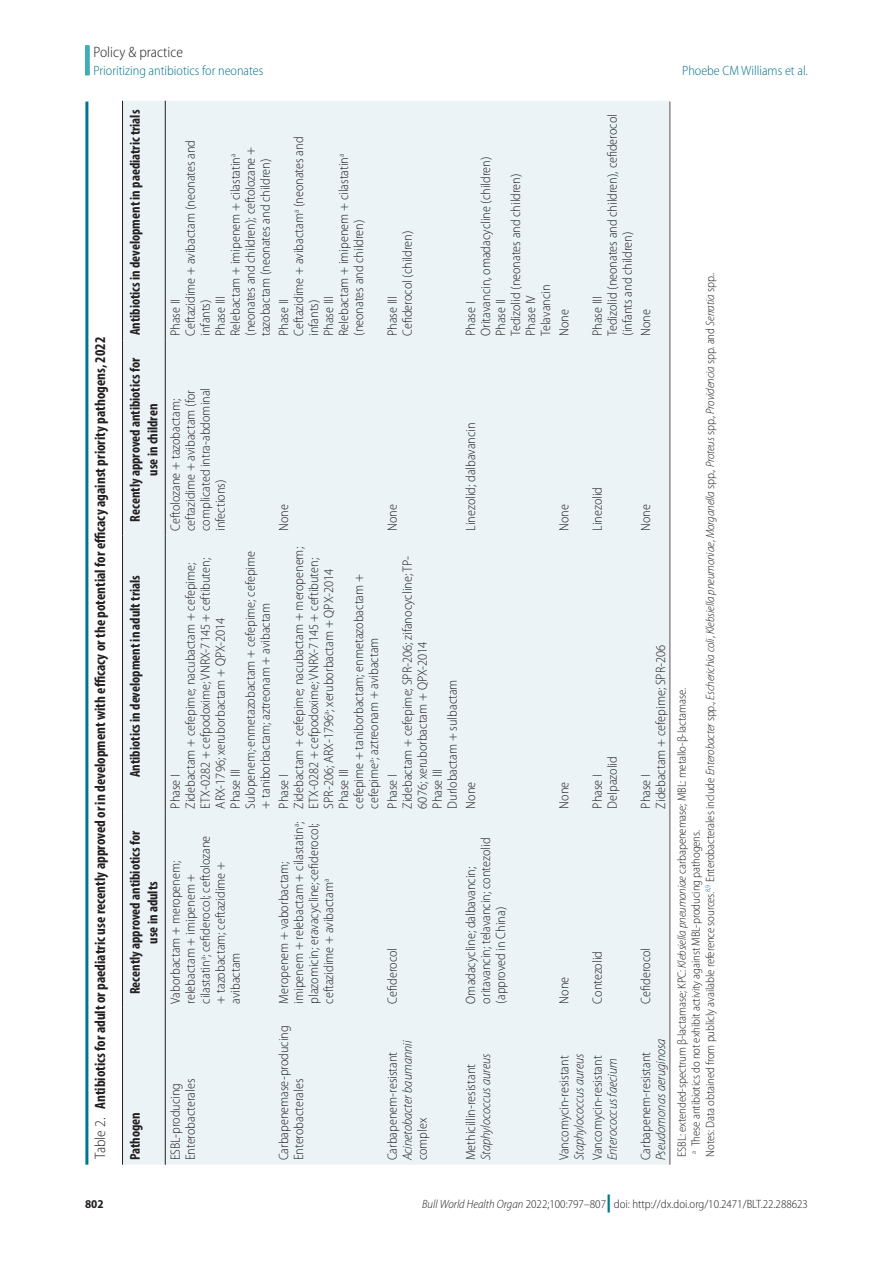
<style>
.page{position:relative;width:893px;height:1263px;background:#fff}
.page>*{position:absolute;margin:0;border:0;box-sizing:border-box;transform-origin:0 0}
.t1{font:700 condensed 15px "Myriad Pro";color:#231f20}
.t2{font:300 semi-condensed 15px "Myriad Pro";color:#231f20}
.t3{font:700 condensed 14.25px/17.9px "Myriad Pro";color:#231f20;text-align:center}
.t4{font:300 semi-condensed 13.5px/15px "Myriad Pro";color:#231f20}
.t5{font:italic 300 semi-condensed 13.5px "Myriad Pro";color:#231f20}
.t6{font:300 semi-condensed 13.5px "Myriad Pro";color:#00758d}
.t7{font:300 semi-condensed 12px/14.2px "Myriad Pro";letter-spacing:-.01em;color:#231f20}
.t8{font:700 semi-condensed 12px "Myriad Pro";color:#231f20}
.s1{font-weight:300;font-stretch:semi-condensed}
.s2{font-style:italic}
.s3{font-weight:900;font-stretch:normal;font-size:18px;color:#00758d}
</style>
<div class="page">
<div style="left:85px;top:45px;width:5px;height:30px;background:#3eacb9"></div>
<hr style="left:85px;top:102px;width:3px;height:1063px;background:#00758d">
<hr style="left:669px;top:102px;width:1px;height:1063px;background:#231f20">
<div style="left:123px;top:101px;width:546px;height:1064px;background:#ebf3f6"></div>
<hr style="left:122px;top:1008px;width:1px;height:157px;background:#231f20">
<hr style="left:122px;top:813px;width:1px;height:195px;background:#231f20">
<hr style="left:122px;top:535px;width:1px;height:278px;background:#231f20">
<hr style="left:122px;top:340px;width:1px;height:195px;background:#231f20">
<hr style="left:122px;top:101px;width:1px;height:239px;background:#231f20">
<hr style="left:165px;top:1008px;width:1px;height:157px;background:#231f20">
<hr style="left:165px;top:813px;width:1px;height:195px;background:#231f20">
<hr style="left:165px;top:535px;width:1px;height:278px;background:#231f20">
<hr style="left:165px;top:340px;width:1px;height:195px;background:#231f20">
<hr style="left:165px;top:101px;width:1px;height:239px;background:#231f20">
<p class="t2" style="left:94px;top:44px;width:91px">Policy &amp; practice</p>
<p class="t6" style="left:94px;top:63px;width:171px">Prioritizing antibiotics for neonates</p>
<p class="t6" style="left:682px;top:63px;width:127px">Phoebe CM Williams et al.</p>
<p class="t1" style="left:91px;top:1159px;width:823px;rotate:-90deg"><span class="s1">Table 2.</span> Antibiotics for adult or paediatric use recently approved or in development with efficacy or the potential for efficacy against priority pathogens, 2022</p>
<p class="t3" style="left:126px;top:335px;width:227px;rotate:-90deg">Antibiotics in development in paediatric trials</p>
<p class="t3" style="left:126px;top:521px;width:165px;rotate:-90deg">Recently approved antibiotics for use in children</p>
<p class="t3" style="left:126px;top:777px;width:203px;rotate:-90deg">Antibiotics in development in adult trials</p>
<p class="t3" style="left:126px;top:994px;width:165px;rotate:-90deg">Recently approved antibiotics for use in adults</p>
<p class="t3" style="left:126px;top:1160px;width:50px;rotate:-90deg">Pathogen</p>
<p class="t4" style="left:277px;top:336px;width:201px;rotate:-90deg">Phase II<br>Ceftazidime + avibactam<sup>a</sup> (neonates and infants)<br>Phase III<br>Relebactam + imipenem + cilastatin<sup>a </sup>(neonates and children)</p>
<p class="t4" style="left:168px;top:336px;width:197px;rotate:-90deg">Phase II<br>Ceftazidime + avibactam (neonates and infants)<br>Phase III<br>Relebactam + imipenem + cilastatin<sup>a </sup>(neonates and children); ceftolozane + tazobactam (neonates and children)</p>
<p class="t4" style="left:385px;top:336px;width:107px;rotate:-90deg">Phase III<br>Cefiderocol (children)</p>
<p class="t4" style="left:463px;top:336px;width:181px;rotate:-90deg">Phase I<br>Oritavancin, omadacycline (children)<br>Phase II<br>Tedizolid (neonates and children)<br>Phase IV<br>Telavancin</p>
<p class="t4" style="left:557px;top:336px;width:28px;rotate:-90deg">None</p>
<p class="t4" style="left:590px;top:336px;width:223px;rotate:-90deg">Phase III<br>Tedizolid (neonates and children), cefiderocol (infants and children)</p>
<p class="t4" style="left:638px;top:336px;width:28px;rotate:-90deg">None</p>
<p class="t4" style="left:168px;top:531px;width:145px;rotate:-90deg">Ceftolozane + tazobactam; ceftazidime + avibactam (for complicated intra-abdominal infections)</p>
<p class="t4" style="left:277px;top:531px;width:28px;rotate:-90deg">None</p>
<p class="t4" style="left:385px;top:531px;width:28px;rotate:-90deg">None</p>
<p class="t4" style="left:277px;top:809px;width:263px;rotate:-90deg">Phase I<br>Zidebactam + cefepime; nacubactam + meropenem; ETX-0282 + cefpodoxime; VNRX-7145 + ceftibuten; SPR-206; ARX-1796<sup>a</sup>; xeruborbactam + QPX-2014<br>Phase III<br>cefepime + taniborbactam; enmetazobactam + cefepime<sup>a</sup>; aztreonam + avibactam</p>
<p class="t4" style="left:168px;top:809px;width:259px;rotate:-90deg">Phase I<br>Zidebactam + cefepime; nacubactam + cefepime; ETX-0282 + cefpodoxime; VNRX-7145 + ceftibuten; ARX-1796; xeruborbactam + QPX-2014<br>Phase III<br>Sulopenem;·enmetazobactam + cefepime; cefepime + taniborbactam; aztreonam + avibactam</p>
<p class="t4" style="left:385px;top:809px;width:254px;rotate:-90deg">Phase I<br>Zidebactam + cefepime; SPR-206; zifanocycline; TP-<br>6076; xeruborbactam + QPX-2014<br>Phase III<br>Durlobactam + sulbactam</p>
<p class="t4" style="left:168px;top:1004px;width:169px;rotate:-90deg">Vaborbactam + meropenem; relebactam + imipenem + cilastatin<sup>a</sup>; cefiderocol; ceftolozane + tazobactam; ceftazidime + avibactam</p>
<p class="t4" style="left:277px;top:1003px;width:183px;rotate:-90deg">Meropenem + vaborbactam; imipenem + relebactam + cilastatin<sup>a</sup>; plazomicin; eravacycline;·cefiderocol; ceftazidime + avibactam<sup>a</sup></p>
<p class="t4" style="left:385px;top:1003px;width:57px;rotate:-90deg">Cefiderocol</p>
<p class="t4" style="left:463px;top:531px;width:110px;rotate:-90deg">Linezolid; dalbavancin</p>
<p class="t4" style="left:463px;top:809px;width:28px;rotate:-90deg">None</p>
<p class="t4" style="left:463px;top:1003px;width:167px;rotate:-90deg">Omadacycline; dalbavancin; oritavancin; telavancin; contezolid (approved in China)</p>
<p class="t4" style="left:168px;top:1160px;width:83px;rotate:-90deg">ESBL-producing<br>Enterobacterales</p>
<p class="t4" style="left:277px;top:1160px;width:137px;rotate:-90deg">Carbapenemase-producing<br>Enterobacterales</p>
<p class="t4" style="left:385px;top:1160px;width:110px;rotate:-90deg">Carbapenem-resistant</p>
<p class="t5" style="left:400px;top:1160px;width:122px;rotate:-90deg">Acinetobacter baumannii</p>
<p class="t4" style="left:415px;top:1160px;width:44px;rotate:-90deg">complex</p>
<p class="t4" style="left:463px;top:1160px;width:98px;rotate:-90deg">Methicillin-resistant</p>
<p class="t5" style="left:478px;top:1160px;width:108px;rotate:-90deg">Staphylococcus aureus</p>
<p class="t4" style="left:557px;top:531px;width:28px;rotate:-90deg">None</p>
<p class="t4" style="left:590px;top:531px;width:45px;rotate:-90deg">Linezolid</p>
<p class="t4" style="left:638px;top:531px;width:28px;rotate:-90deg">None</p>
<p class="t4" style="left:557px;top:808px;width:28px;rotate:-90deg">None</p>
<p class="t4" style="left:590px;top:808px;width:54px;rotate:-90deg">Phase I<br>Delpazolid</p>
<p class="t4" style="left:638px;top:808px;width:165px;rotate:-90deg">Phase I<br>Zidebactam + cefepime; SPR-206</p>
<p class="t4" style="left:557px;top:1003px;width:28px;rotate:-90deg">None</p>
<p class="t4" style="left:590px;top:1003px;width:54px;rotate:-90deg">Contezolid</p>
<p class="t4" style="left:557px;top:1160px;width:106px;rotate:-90deg">Vancomycin-resistant</p>
<p class="t5" style="left:572px;top:1160px;width:108px;rotate:-90deg">Staphylococcus aureus</p>
<p class="t4" style="left:590px;top:1160px;width:106px;rotate:-90deg">Vancomycin-resistant</p>
<p class="t5" style="left:605px;top:1160px;width:104px;rotate:-90deg">Enterococcus faecium</p>
<p class="t4" style="left:638px;top:1003px;width:57px;rotate:-90deg">Cefiderocol</p>
<p class="t5" style="left:653px;top:1160px;width:123px;rotate:-90deg">Pseudomonas aeruginosa</p>
<p class="t4" style="left:638px;top:1160px;width:110px;rotate:-90deg">Carbapenem-resistant</p>
<p class="t7" style="left:675px;top:1156px;width:885px;rotate:-90deg">ESBL: extended-spectrum β-lactamase; KPC: <span class="s2">Klebsiella pneumoniae</span> carbapenemase; MBL: metallo-β-lactamase.<br><sup>a</sup> These antibiotics do not exhibit activity against MBL-producing pathogens.<br>Notes: Data obtained from publicly available reference sources.<sup>8</sup><sup>,</sup><sup>9</sup> Enterobacterales include <span class="s2">Enterobacter</span> spp., <span class="s2">Escherichia coli</span>, <span class="s2">Klebsiella pneumoniae</span>, <span class="s2">Morganella</span> spp., <span class="s2">Proteus</span> spp., <span class="s2">Providencia</span> spp. and <span class="s2">Serratia</span> spp..</p>
<p class="t8" style="left:85px;top:1197px;width:20px">802</p>
<p class="t7" style="left:422px;top:1197px;width:387px"><span class="s2">Bull World Health Organ</span> 2022;100:797–807<span class="s3">|</span> doi: http://dx.doi.org/10.2471/BLT.22.288623</p>
</div>
